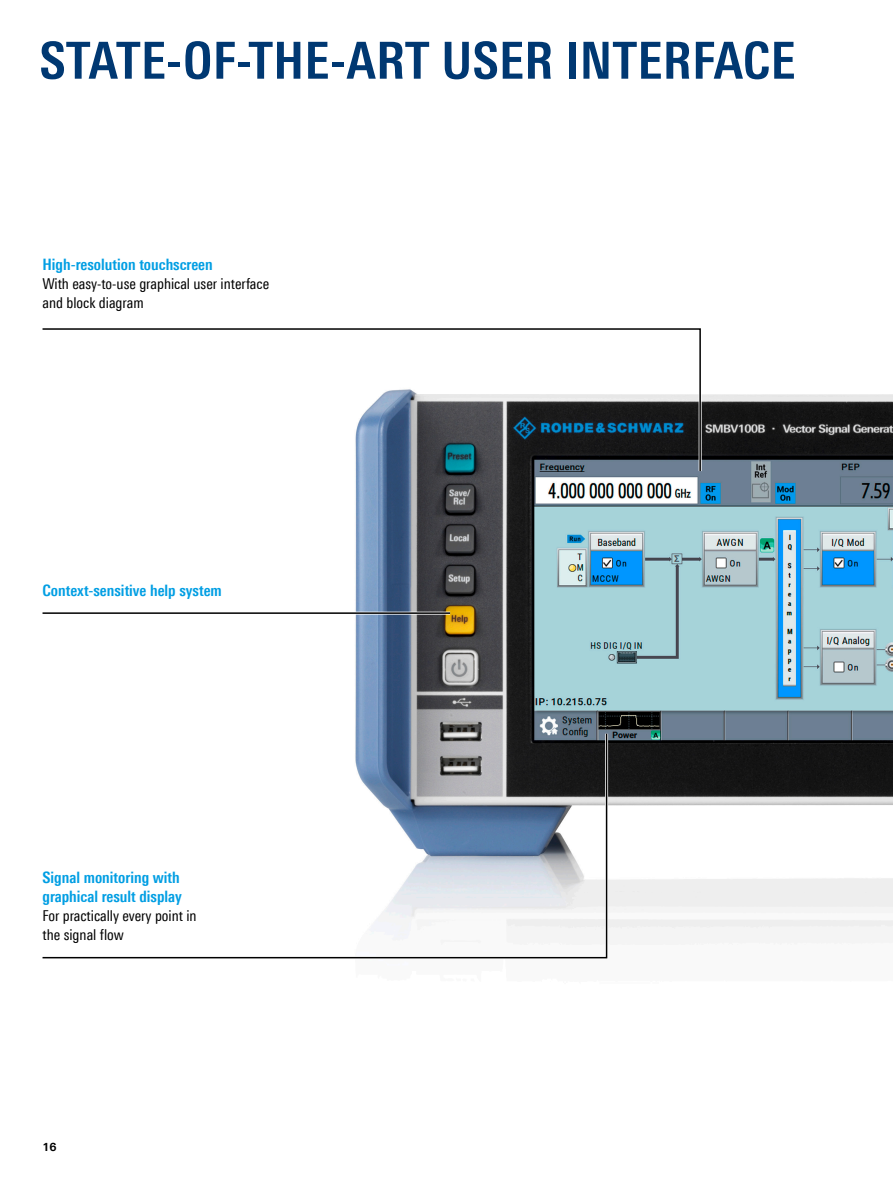
<style>
.page{position:relative;width:893px;height:1191px;background:#fff}
.page>*{position:absolute;margin:0;border:0;box-sizing:border-box;transform-origin:0 0}
.Seiten_Headline_34Pt_blau{font:700 condensed 51px "Linotype Universfor RS";letter-spacing:.01em;color:#003872}
.Absatzfett_cyan{font:700 condensed 15.75px/19.2px "Linotype Universfor RS";color:#009ee3}
._10_Pt_Haupttext_cond{font:condensed 15px/19.2px "Linotype Universfor RS";color:#000}
.t1{font:15px/19.2px "Linotype Univers 420 Cn";color:#000}
.t2{font:700 11.25px "Linotype Universfor RS";color:#000}
</style>
<div class="page">
<img style="left:355px;top:394px;width:538px;height:551px">
<svg style="left:355px;top:394px;width:348px;height:80px"></svg>
<svg style="left:42px;top:328px;width:660px;height:144px"></svg>
<svg style="left:42px;top:732px;width:566px;height:227px"></svg>
<hr style="left:43px;top:611px;width:407px;height:3px;background:#fff">
<hr style="left:43px;top:612px;width:407px;height:2px;background:#000">
<p class="Seiten_Headline_34Pt_blau" style="left:40px;top:30px;width:757px">STATE-OF-THE-ART USER INTERFACE</p>
<p class="Absatzfett_cyan" style="left:43px;top:255px;width:172px">High-resolution touchscreen</p>
<p class="_10_Pt_Haupttext_cond" style="left:43px;top:274px;width:228px">With easy-to-use graphical user interface and block diagram</p>
<p class="Absatzfett_cyan" style="left:43px;top:580px;width:181px">Context-sensitive help system</p>
<p class="Absatzfett_cyan" style="left:43px;top:867px;width:141px">Signal monitoring with graphical result display</p>
<p class="t1" style="left:43px;top:906px;width:156px">For practically every point in the signal flow</p>
<p class="t2" style="left:43px;top:1139px;width:16px">16</p>
</div>
